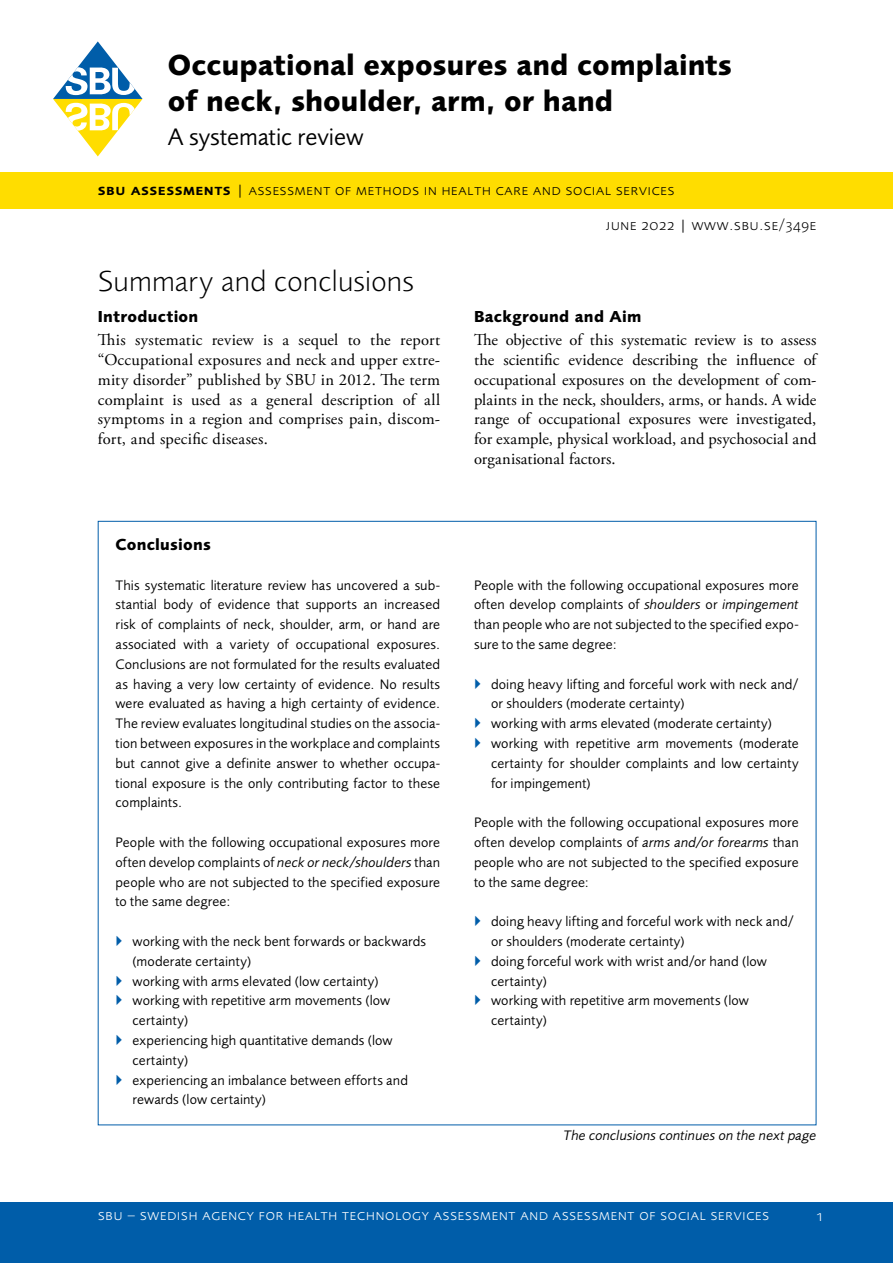
<style>
.page{position:relative;width:893px;height:1263px;background:#fff}
.page>*{position:absolute;margin:0;border:0;box-sizing:border-box;transform-origin:0 0}
.t1{font:700 30px/36px "Foundry Sans";color:#000}
.t2{font:300 30px "Foundry Sans";letter-spacing:.005em;color:#000}
.t3{font:24.75px "Foundry Sans";color:#000}
.t4{font:16.5px/19.8px "Adobe Garamond Pro";letter-spacing:.01em;color:#000;text-align:justify}
.t5{font:700 16.5px "Foundry Sans";letter-spacing:.015em;color:#000}
.t6{font:300 15.45px "Foundry Sans Expert";letter-spacing:.03em;color:#000}
.t7{font:300 15.45px "Foundry Sans Expert";letter-spacing:.03em;color:#fff}
.t8{font:14.25px/19.8px "Foundry Sans";letter-spacing:.01em;color:#000;text-align:justify}
.t9{font:italic 14.25px "Foundry Sans";letter-spacing:.005em;color:#000}
.s1{font-weight:600}
.s2{font-style:italic}
</style>
<div class="page">
<div style="left:0;top:1202px;width:893px;height:61px;background:#005da9"></div>
<svg style="left:53px;top:41px;width:90px;height:115px"></svg>
<div style="left:0;top:173px;width:893px;height:36px;background:#fd0"></div>
<h1 class="t1" style="left:168px;top:47px;width:565px">Occupational exposures and complaints of neck, shoulder, arm, or hand</h1>
<h2 class="t3" style="left:168px;top:124px;width:197px">A systematic review</h2>
<p class="t6" style="left:98px;top:180px;width:578px"><span class="s1">sbu assessments</span> | assessment of methods in health care and social services</p>
<h1 class="t2" style="left:98px;top:264px;width:317px">Summary and conclusions</h1>
<p class="t5" style="left:98px;top:307px;width:102px">Introduction</p>
<p class="t4" style="left:98px;top:331px;width:344px">This systematic review is a sequel to the report “Occupational exposures and neck and upper extre&shy;mity disorder” published by SBU in 2012. The term complaint is used as a general description of all symptoms in a region and comprises pain, discom&shy;fort, and specific diseases.</p>
<p class="t5" style="left:116px;top:535px;width:97px">Conclusions</p>
<p class="t8" style="left:116px;top:575px;width:326px">This systematic literature review has uncovered a sub&shy;stantial body of evidence that supports an increased risk of complaints of neck, shoulder, arm, or hand are associated with a variety of occupational exposures.<br>Conclusions are not formulated for the results evaluated as having a very low certainty of evidence. No results were evaluated as having a high certainty of evidence.<br>The review evaluates longitudinal studies on the associa&shy;tion between exposures in the workplace and complaints but cannot give a definite answer to whether occupa&shy;tional exposure is the only contributing factor to these complaints.</p>
<p class="t8" style="left:116px;top:832px;width:326px">People with the following occupational exposures more often develop complaints of <span class="s2">neck or neck/shoulders</span> than people who are not subjected to the specified exposure to the same degree:</p>
<p class="t8" style="left:133px;top:932px;width:295px;text-align:left">working with the neck bent forwards or backwards (moderate certainty)<br>working with arms elevated (low certainty) working with repetitive arm movements (low certainty)<br>experiencing high quantitative demands (low certainty)<br>experiencing an imbalance between efforts and rewards (low certainty)</p>
<p class="t6" style="left:606px;top:216px;width:212px">june 2022 | www.sbu.se/349e</p>
<p class="t5" style="left:474px;top:307px;width:169px">Background and Aim</p>
<p class="t4" style="left:474px;top:331px;width:344px">The objective of this systematic review is to assess the scientific evidence describing the influence of occupational exposures on the development of com&shy;plaints in the neck, shoulders, arms, or hands. A wide range of occupational exposures were investigated, for example, physical workload, and psychosocial and organisational factors.</p>
<p class="t8" style="left:474px;top:575px;width:326px">People with the following occupational exposures more often develop complaints of <span class="s2">shoulders</span> or <span class="s2">impingement </span>than people who are not subjected to the specified expo&shy;sure to the same degree:</p>
<p class="t8" style="left:491px;top:674px;width:309px;text-align:left">doing heavy lifting and forceful work with neck and/ or shoulders (moderate certainty)<br>working with arms elevated (moderate certainty) working with repetitive arm movements (moderate certainty for shoulder complaints and low certainty for impingement)</p>
<p class="t8" style="left:474px;top:813px;width:326px">People with the following occupational exposures more often develop complaints of <span class="s2">arms and/or forearms</span> than people who are not subjected to the specified exposure to the same degree:</p>
<p class="t8" style="left:491px;top:912px;width:304px;text-align:left">doing heavy lifting and forceful work with neck and/ or shoulders (moderate certainty)<br>doing forceful work with wrist and/or hand (low certainty)<br>working with repetitive arm movements (low certainty)</p>
<p class="t9" style="left:563px;top:1127px;width:254px">The conclusions continues on the next page</p>
<p class="t7" style="left:98px;top:1206px;width:673px">sbu – swedish agency for health technology assessment and assessment of social services</p>
<p class="t7" style="left:816px;top:1206px;width:7px">1</p>
</div>
